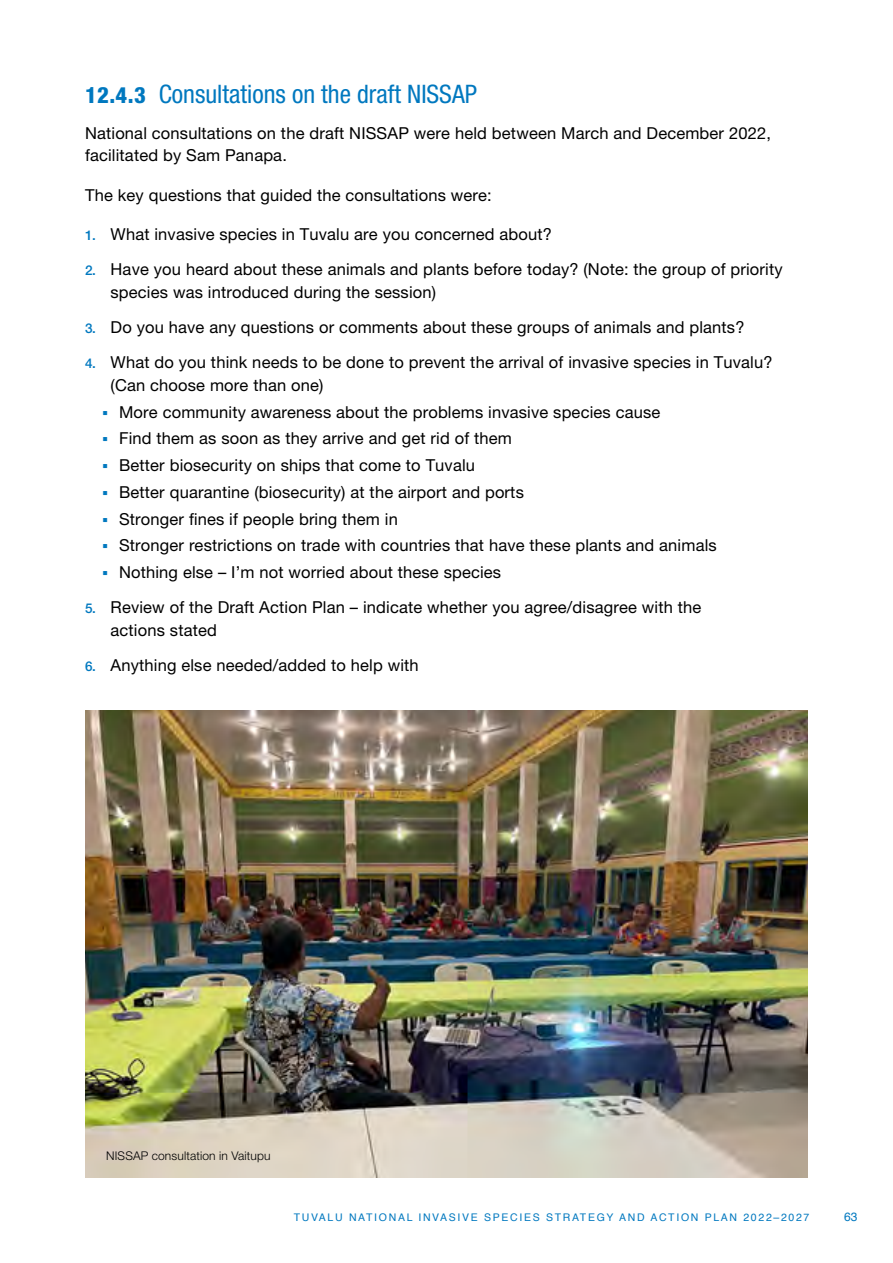
<style>
.page{position:relative;width:893px;height:1263px;background:#fff}
.page>*{position:absolute;margin:0;border:0;box-sizing:border-box;transform-origin:0 0}
.t1{font:condensed 25.5px "Helvetica Neue LT Pro";color:#0078bf}
.t2{font:16.5px/26.7px "Helvetica Neue LT Pro";letter-spacing:.01em;color:#000}
.t3{font:300 12px "Helvetica Neue LT Pro";letter-spacing:.01em;color:#000}
.t4{font:12px "Helvetica";color:#0078bf}
.t5{font:10.5px "Helvetica";letter-spacing:.16em;color:#0078bf}
.s1{font-weight:800;font-size:22.5px}
.s2{font-weight:500;font-size:13.5px;color:#0078bf}
</style>
<div class="page">
<img style="left:85px;top:710px;width:723px;height:468px">
<h1 class="t1" style="left:85px;top:79px;width:393px"><span class="s1">12.4.3</span> Consultations on the draft NISSAP</h1>
<p class="t2" style="left:85px;top:121px;width:687px;line-height:22.5px">National consultations on the draft NISSAP were held between March and December 2022, facilitated by Sam Panapa.</p>
<p class="t2" style="left:85px;top:181px;width:408px">The key questions that guided the consultations were:</p>
<p class="t2" style="left:85px;top:221px;width:469px"><span class="s2">1.</span> What invasive species in Tuvalu are you concerned about?</p>
<p class="t2" style="left:111px;top:258px;width:674px;line-height:22.5px;text-indent:-26px"><span class="s2">2.</span> Have you heard about these animals and plants before today? (Note: the group of priority species was introduced during the session)</p>
<p class="t2" style="left:85px;top:314px;width:661px"><span class="s2">3.</span> Do you have any questions or comments about these groups of animals and plants?</p>
<p class="t2" style="left:111px;top:351px;width:663px;line-height:22.5px;text-indent:-26px"><span class="s2">4.</span> What do you think needs to be done to prevent the arrival of invasive species in Tuvalu? (Can choose more than one)</p>
<p class="t2" style="left:119px;top:398px;width:599px">More community awareness about the problems invasive species cause<br>Find them as soon as they arrive and get rid of them<br>Better biosecurity on ships that come to Tuvalu<br>Better quarantine (biosecurity) at the airport and ports<br>Stronger fines if people bring them in<br>Stronger restrictions on trade with countries that have these plants and animals Nothing else – I’m not worried about these species</p>
<p class="t2" style="left:111px;top:596px;width:592px;line-height:22.5px;text-indent:-26px"><span class="s2">5.</span> Review of the Draft Action Plan – indicate whether you agree/disagree with the actions stated</p>
<p class="t2" style="left:85px;top:652px;width:335px"><span class="s2">6.</span> Anything else needed/added to help with</p>
<p class="t3" style="left:106px;top:1149px;width:166px">NISSAP consultation in Vaitupu</p>
<p class="t5" style="left:294px;top:1209px;width:517px">TUVALU NATIONAL INVASIVE SPECIES STRATEGY AND ACTION PLAN 2022–2027</p>
<p class="t4" style="left:844px;top:1208px;width:15px">63</p>
</div>
